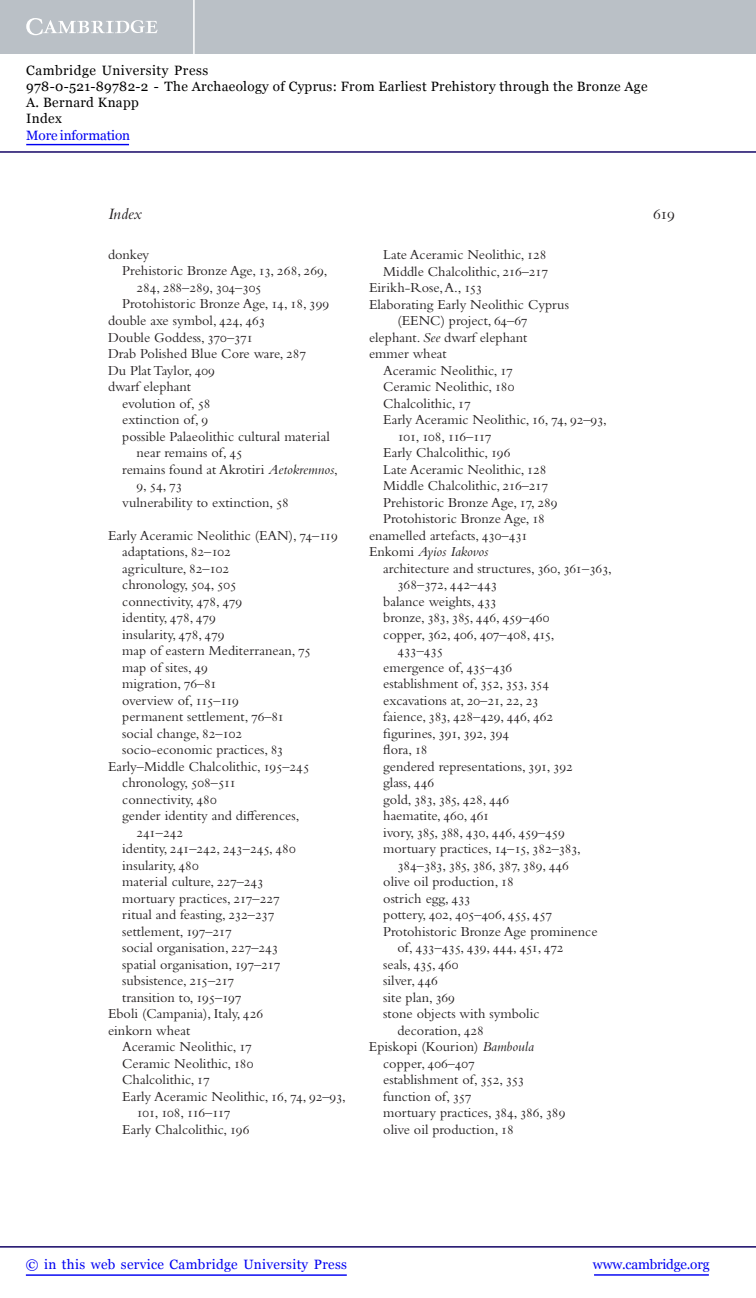
<style>
.page{position:relative;width:756px;height:1298px;background:#fff}
.page>*{position:absolute;margin:0;border:0;box-sizing:border-box;transform-origin:0 0}
.t1{font:italic 16.5px "Bembo Std";color:#231f20}
.t2{font:16.5px "Bembo Std";color:#231f20}
.t3{font:14.25px "Bembo Std";color:#231f20}
.t4{font:14.25px "Bembo Std";letter-spacing:-.04em;color:#231f20}
.t5{font:14.25px "Bembo Std";letter-spacing:-.02em;color:#231f20}
.t6{font:14.25px "Bembo Std";letter-spacing:-.03em;color:#231f20}
.t7{font:italic 14.25px "Bembo Std";color:#231f20}
.t8{font:13.5px/16.2px "Georgia";letter-spacing:.025em;color:#000}
.t9{font:13.5px "Georgia";letter-spacing:.025em;color:#0000f1}
.t10{font:13.5px "Georgia";letter-spacing:-.015em;color:#0000f1}
.t11{font:13.5px "Georgia";letter-spacing:-.01em;color:#0000f1}
.s1{font-style:italic}
.s2{font-style:normal}
</style>
<div class="page">
<div style="left:0;top:0;width:756px;height:54px;background:#bac0c6"></div>
<svg style="left:26px;top:18px;width:132px;height:17px"></svg>
<hr style="left:193px;top:0;width:2px;height:54px;background:#fff">
<hr style="left:0;top:151px;width:756px;height:2px;background:#150666">
<hr style="left:594px;top:1274px;width:115px;height:1px;background:#0000f1">
<hr style="left:0;top:1246px;width:756px;height:1px;background:#150666">
<hr style="left:26px;top:1274px;width:321px;height:1px;background:#0000f1">
<hr style="left:26px;top:144px;width:103px;height:1px;background:#0000f1">
<p class="t8" style="left:26px;top:62px;width:623px">Cambridge University Press<br>978-0-521-89782-2 - The Archaeology of Cyprus: From Earliest Prehistory through the Bronze Age A. Bernard Knapp<br>Index</p>
<p class="t11" style="left:26px;top:127px;width:105px">More information</p>
<p class="t1" style="left:108px;top:204px;width:36px">Index</p>
<p class="t2" style="left:653px;top:204px;width:23px">619</p>
<p class="t3" style="left:108px;top:246px;width:43px">donkey</p>
<p class="t3" style="left:122px;top:263px;width:207px">Prehistoric Bronze Age, 13, 268, 269,</p>
<p class="t3" style="left:136px;top:279px;width:127px">284, 288–289, 304–305</p>
<p class="t3" style="left:122px;top:296px;width:208px">Protohistoric Bronze Age, 14, 18, 399</p>
<p class="t3" style="left:108px;top:312px;width:159px">double axe symbol, 424, 463</p>
<p class="t3" style="left:108px;top:329px;width:147px">Double Goddess, 370–371</p>
<p class="t3" style="left:108px;top:345px;width:200px">Drab Polished Blue Core ware, 287</p>
<p class="t3" style="left:108px;top:362px;width:108px">Du Plat Taylor, 409</p>
<p class="t3" style="left:108px;top:378px;width:85px">dwarf elephant</p>
<p class="t3" style="left:122px;top:395px;width:90px">evolution of, 58</p>
<p class="t3" style="left:122px;top:411px;width:87px">extinction of, 9</p>
<p class="t3" style="left:122px;top:428px;width:209px">possible Palaeolithic cultural material</p>
<p class="t3" style="left:136px;top:444px;width:108px">near remains of, 45</p>
<p class="t3" style="left:122px;top:461px;width:217px">remains found at Akrotiri <span class="s1">Aetokremnos</span>,</p>
<p class="t3" style="left:136px;top:477px;width:47px">9, 54, 73</p>
<p class="t3" style="left:122px;top:494px;width:168px">vulnerability to extinction, 58</p>
<p class="t3" style="left:108px;top:527px;width:231px">Early Aceramic Neolithic (EAN), 74–119</p>
<p class="t3" style="left:122px;top:543px;width:110px">adaptations, 82–102</p>
<p class="t3" style="left:122px;top:560px;width:108px">agriculture, 82–102</p>
<p class="t3" style="left:122px;top:576px;width:116px">chronology, 504, 505</p>
<p class="t3" style="left:122px;top:593px;width:121px">connectivity, 478, 479</p>
<p class="t3" style="left:122px;top:609px;width:95px">identity, 478, 479</p>
<p class="t3" style="left:122px;top:626px;width:104px">insularity, 478, 479</p>
<p class="t3" style="left:122px;top:642px;width:190px">map of eastern Mediterranean, 75</p>
<p class="t3" style="left:122px;top:659px;width:87px">map of sites, 49</p>
<p class="t3" style="left:122px;top:675px;width:96px">migration, 76–81</p>
<p class="t6" style="left:122px;top:692px;width:118px">overview of, 115–119</p>
<p class="t3" style="left:122px;top:708px;width:164px">permanent settlement, 76–81</p>
<p class="t3" style="left:122px;top:725px;width:121px">social change, 82–102</p>
<p class="t3" style="left:122px;top:741px;width:163px">socio-economic practices, 83</p>
<p class="t3" style="left:108px;top:758px;width:203px">Early–Middle Chalcolithic, 195–245</p>
<p class="t3" style="left:122px;top:774px;width:115px">chronology, 508–511</p>
<p class="t3" style="left:122px;top:791px;width:96px">connectivity, 480</p>
<p class="t3" style="left:122px;top:807px;width:179px">gender identity and differences,</p>
<p class="t3" style="left:136px;top:824px;width:48px">241–242</p>
<p class="t3" style="left:122px;top:840px;width:175px">identity, 241–242, 243–245, 480</p>
<p class="t3" style="left:122px;top:857px;width:78px">insularity, 480</p>
<p class="t3" style="left:122px;top:873px;width:143px">material culture, 227–243</p>
<p class="t3" style="left:122px;top:890px;width:159px">mortuary practices, 217–227</p>
<p class="t3" style="left:122px;top:906px;width:154px">ritual and feasting, 232–237</p>
<p class="t3" style="left:122px;top:923px;width:111px">settlement, 197–217</p>
<p class="t3" style="left:122px;top:939px;width:158px">social organisation, 227–243</p>
<p class="t3" style="left:122px;top:956px;width:160px">spatial organisation, 197–217</p>
<p class="t3" style="left:122px;top:972px;width:114px">subsistence, 215–217</p>
<p class="t3" style="left:122px;top:989px;width:121px">transition to, 195–197</p>
<p class="t3" style="left:108px;top:1005px;width:157px">Eboli (Campania), Italy, 426</p>
<p class="t3" style="left:108px;top:1022px;width:84px">einkorn wheat</p>
<p class="t3" style="left:122px;top:1038px;width:131px">Aceramic Neolithic, 17</p>
<p class="t3" style="left:122px;top:1055px;width:133px">Ceramic Neolithic, 180</p>
<p class="t3" style="left:122px;top:1071px;width:89px">Chalcolithic, 17</p>
<p class="t3" style="left:122px;top:1088px;width:225px">Early Aceramic Neolithic, 16, 74, 92–93,</p>
<p class="t4" style="left:136px;top:1104px;width:96px">101, 108, 116–117</p>
<p class="t3" style="left:122px;top:1121px;width:129px">Early Chalcolithic, 196</p>
<p class="t3" style="left:383px;top:246px;width:165px">Late Aceramic Neolithic, 128</p>
<p class="t3" style="left:383px;top:263px;width:166px">Middle Chalcolithic, 216–217</p>
<p class="t3" style="left:369px;top:279px;width:115px">Eirikh-Rose, A., 153</p>
<p class="t3" style="left:369px;top:296px;width:202px">Elaborating Early Neolithic Cyprus</p>
<p class="t3" style="left:398px;top:312px;width:132px">(EENC) project, 64–67</p>
<p class="t3" style="left:369px;top:329px;width:160px">elephant. <span class="s1">See</span> dwarf elephant</p>
<p class="t3" style="left:369px;top:345px;width:79px">emmer wheat</p>
<p class="t3" style="left:383px;top:362px;width:131px">Aceramic Neolithic, 17</p>
<p class="t3" style="left:383px;top:378px;width:133px">Ceramic Neolithic, 180</p>
<p class="t3" style="left:383px;top:395px;width:89px">Chalcolithic, 17</p>
<p class="t3" style="left:383px;top:411px;width:225px">Early Aceramic Neolithic, 16, 74, 92–93,</p>
<p class="t4" style="left:398px;top:428px;width:96px">101, 108, 116–117</p>
<p class="t3" style="left:383px;top:444px;width:129px">Early Chalcolithic, 196</p>
<p class="t3" style="left:383px;top:461px;width:165px">Late Aceramic Neolithic, 128</p>
<p class="t3" style="left:383px;top:477px;width:166px">Middle Chalcolithic, 216–217</p>
<p class="t3" style="left:383px;top:494px;width:176px">Prehistoric Bronze Age, 17, 289</p>
<p class="t3" style="left:383px;top:510px;width:163px">Protohistoric Bronze Age, 18</p>
<p class="t3" style="left:369px;top:527px;width:160px">enamelled artefacts, 430–431</p>
<p class="t7" style="left:369px;top:543px;width:121px"><span class="s2">Enkomi</span> Ayios Iakovos</p>
<p class="t3" style="left:383px;top:560px;width:230px">architecture and structures, 360, 361–363,</p>
<p class="t3" style="left:398px;top:576px;width:101px">368–372, 442–443</p>
<p class="t3" style="left:383px;top:593px;width:115px">balance weights, 433</p>
<p class="t3" style="left:383px;top:609px;width:168px">bronze, 383, 385, 446, 459–460</p>
<p class="t3" style="left:383px;top:626px;width:173px">copper, 362, 406, 407–408, 415,</p>
<p class="t3" style="left:398px;top:642px;width:47px">433–435</p>
<p class="t3" style="left:383px;top:659px;width:130px">emergence of, 435–436</p>
<p class="t3" style="left:383px;top:675px;width:168px">establishment of, 352, 353, 354</p>
<p class="t3" style="left:383px;top:692px;width:157px">excavations at, 20–21, 22, 23</p>
<p class="t3" style="left:383px;top:708px;width:171px">faience, 383, 428–429, 446, 462</p>
<p class="t3" style="left:383px;top:725px;width:127px">figurines, 391, 392, 394</p>
<p class="t3" style="left:383px;top:741px;width:46px">flora, 18</p>
<p class="t3" style="left:383px;top:758px;width:191px">gendered representations, 391, 392</p>
<p class="t3" style="left:383px;top:774px;width:52px">glass, 446</p>
<p class="t3" style="left:383px;top:791px;width:127px">gold, 383, 385, 428, 446</p>
<p class="t3" style="left:383px;top:807px;width:108px">haematite, 460, 461</p>
<p class="t5" style="left:383px;top:824px;width:183px">ivory, 385, 388, 430, 446, 459–459</p>
<p class="t3" style="left:383px;top:840px;width:199px">mortuary practices, 14–15, 382–383,</p>
<p class="t4" style="left:397px;top:857px;width:173px">384–383, 385, 386, 387, 389, 446</p>
<p class="t3" style="left:383px;top:873px;width:132px">olive oil production, 18</p>
<p class="t3" style="left:383px;top:890px;width:89px">ostrich egg, 433</p>
<p class="t3" style="left:383px;top:906px;width:170px">pottery, 402, 405–406, 455, 457</p>
<p class="t3" style="left:383px;top:923px;width:216px">Protohistoric Bronze Age prominence</p>
<p class="t3" style="left:397px;top:939px;width:168px">of, 433–435, 439, 444, 451, 472</p>
<p class="t3" style="left:383px;top:956px;width:77px">seals, 435, 460</p>
<p class="t3" style="left:383px;top:972px;width:56px">silver, 446</p>
<p class="t3" style="left:383px;top:989px;width:73px">site plan, 369</p>
<p class="t3" style="left:383px;top:1005px;width:158px">stone objects with symbolic</p>
<p class="t3" style="left:397px;top:1022px;width:88px">decoration, 428</p>
<p class="t3" style="left:369px;top:1038px;width:166px">Episkopi (Kourion) <span class="s1">Bamboula</span></p>
<p class="t3" style="left:383px;top:1055px;width:93px">copper, 406–407</p>
<p class="t3" style="left:383px;top:1071px;width:143px">establishment of, 352, 353</p>
<p class="t3" style="left:383px;top:1088px;width:90px">function of, 357</p>
<p class="t3" style="left:383px;top:1104px;width:184px">mortuary practices, 384, 386, 389</p>
<p class="t3" style="left:383px;top:1121px;width:132px">olive oil production, 18</p>
<p class="t9" style="left:26px;top:1256px;width:323px">© in this web service Cambridge University Press</p>
<p class="t10" style="left:593px;top:1256px;width:118px">www.cambridge.org</p>
</div>
